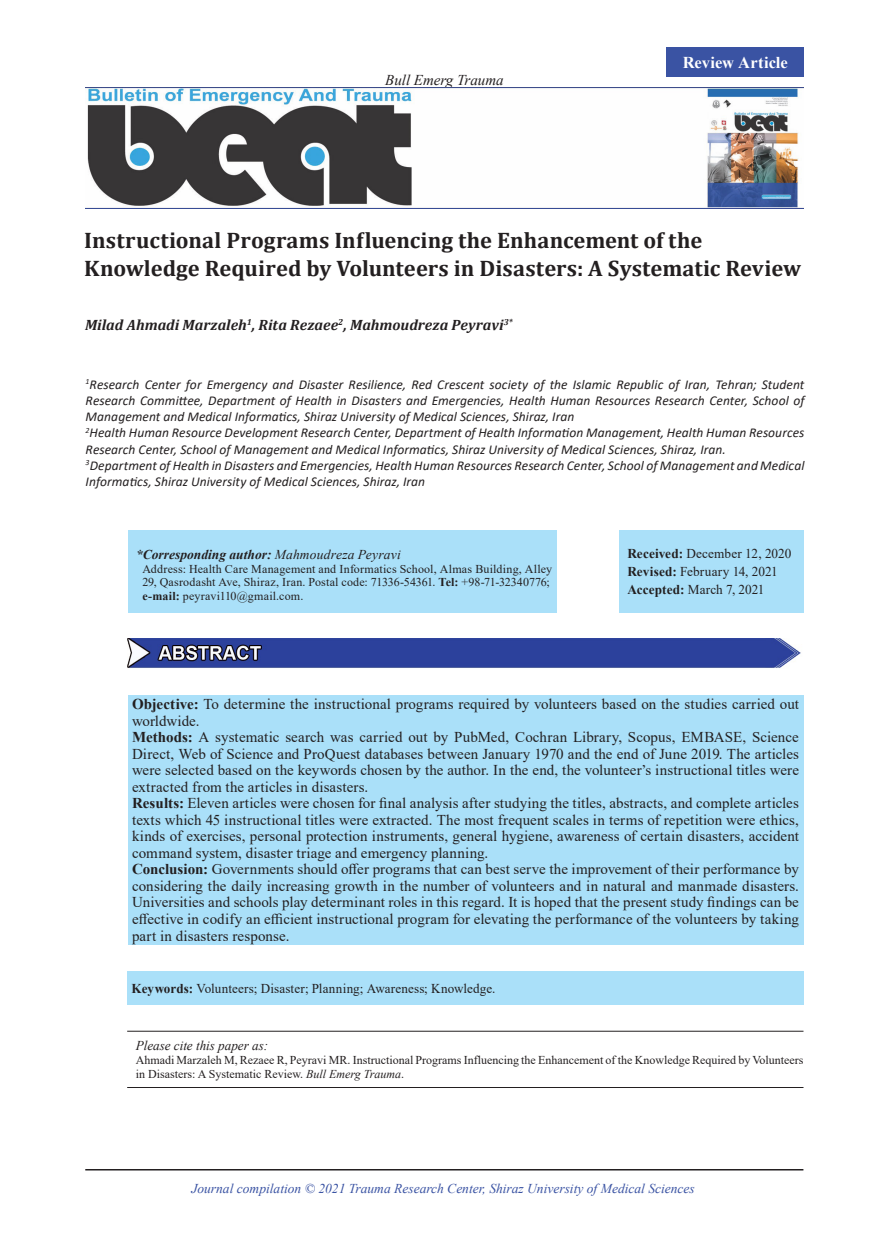
<style>
.page{position:relative;width:889px;height:1242px;background:#fff}
.page>*{position:absolute;margin:0;border:0;box-sizing:border-box;transform-origin:0 0}
.t1{font:700 22.5px/27px "Cambria";letter-spacing:.005em;color:#231f20}
.t2{font:700 16.5px "Times New Roman";color:#fff}
.t3{font:15px/16.5px "Times New Roman";letter-spacing:.005em;color:#231f20}
.t4{font:italic 700 15px "Cambria";color:#231f20}
.t5{font:italic 15px "Times New Roman";color:#231f20}
.t6{font:italic 13.5px/16.2px "Calibri";letter-spacing:.005em;color:#231f20}
.t7{font:13.5px/18px "Times New Roman";letter-spacing:.01em;color:#231f20}
.t8{font:italic 13.5px "Times New Roman";color:#3a53a3}
.t9{font:italic 700 13.5px "Times New Roman";color:#231f20}
.t10{font:italic 13.5px "Times New Roman";color:#231f20}
.t11{font:12px/13.5px "Times New Roman";color:#231f20}
.s1{font-weight:400}
.s2{font-weight:700}
.s3{font-style:italic}
</style>
<div class="page">
<img style="left:85px;top:88px;width:719px;height:121px">
<div style="left:666px;top:48px;width:138px;height:29px;background:#3a53a3"></div>
<div style="left:128px;top:695px;width:675px;height:249px;background:#aae0f9"></div>
<hr style="left:127px;top:1087px;width:676px;height:1px;background:#231f20">
<hr style="left:127px;top:1031px;width:676px;height:1px;background:#231f20">
<div style="left:128px;top:530px;width:428px;height:82px;background:#aae0f9"></div>
<div style="left:619px;top:530px;width:184px;height:82px;background:#aae0f9"></div>
<img style="left:128px;top:638px;width:673px;height:30px">
<div style="left:127px;top:971px;width:676px;height:34px;background:#aae0f9"></div>
<hr style="left:85px;top:1169px;width:718px;height:1px;background:#231f20">
<p class="t5" style="left:385px;top:70px;width:120px">Bull Emerg Trauma</p>
<p class="t2" style="left:683px;top:50px;width:106px">Review Article</p>
<h1 class="t1" style="left:84px;top:226px;width:718px">Instructional Programs Influencing the Enhancement of the<br>Knowledge Required by Volunteers in Disasters: A Systematic Review</h1>
<p class="t4" style="left:85px;top:314px;width:429px">Milad Ahmadi Marzaleh<sup>1</sup>, Rita Rezaee<sup>2</sup>, Mahmoudreza Peyravi<sup>3*</sup></p>
<p class="t6" style="left:86px;top:375px;width:720px"><sup>1</sup>Research Center for Emergency and Disaster Resilience, Red Crescent society of the Islamic Republic of Iran, Tehran; Student Research Committee, Department of Health in Disasters and Emergencies, Health Human Resources Research Center, School of Management and Medical Informatics, Shiraz University of Medical Sciences, Shiraz, Iran<br><sup>2</sup>Health Human Resource Development Research Center, Department of Health Information Management, Health Human Resources Research Center, School of Management and Medical Informatics, Shiraz University of Medical Sciences, Shiraz, Iran.<br><sup>3</sup>Department of Health in Disasters and Emergencies, Health Human Resources Research Center, School of Management and Medical Informatics, Shiraz University of Medical Sciences, Shiraz, Iran</p>
<p class="t9" style="left:136px;top:545px;width:266px">*Corresponding author: <span class="s1">Mahmoudreza Peyravi</span></p>
<p class="t11" style="left:142px;top:561px;width:411px">Address: Health Care Management and Informatics School, Almas Building, Alley<br>29, Qasrodasht Ave, Shiraz, Iran. Postal code: 71336-54361. <span class="s2">Tel:</span> +98-71-32340776; <span class="s2">e-mail:</span> peyravi110@gmail.com.</p>
<p class="t7" style="left:627px;top:544px;width:166px"><span class="s2">Received:</span> December 12, 2020<br><span class="s2">Revised:</span> February 14, 2021<br><span class="s2">Accepted:</span> March 7, 2021</p>
<p class="t3" style="left:132px;top:695px;width:668px"><span class="s2">Objective:</span> To determine the instructional programs required by volunteers based on the studies carried out worldwide.<br><span class="s2">Methods:</span> A systematic search was carried out by PubMed, Cochran Library, Scopus, EMBASE, Science Direct, Web of Science and ProQuest databases between January 1970 and the end of June 2019. The articles were selected based on the keywords chosen by the author. In the end, the volunteer’s instructional titles were extracted from the articles in disasters.<br><span class="s2">Results:</span> Eleven articles were chosen for final analysis after studying the titles, abstracts, and complete articles texts which 45 instructional titles were extracted. The most frequent scales in terms of repetition were ethics, kinds of exercises, personal protection instruments, general hygiene, awareness of certain disasters, accident command system, disaster triage and emergency planning.<br><span class="s2">Conclusion:</span> Governments should offer programs that can best serve the improvement of their performance by considering the daily increasing growth in the number of volunteers and in natural and manmade disasters.<br>Universities and schools play determinant roles in this regard. It is hoped that the present study findings can be effective in codify an efficient instructional program for elevating the performance of the volunteers by taking part in disasters response.</p>
<p class="t7" style="left:132px;top:978px;width:365px"><span class="s2">Keywords:</span> Volunteers; Disaster; Planning; Awareness; Knowledge.</p>
<p class="t10" style="left:136px;top:1035px;width:134px">Please cite this paper as:</p>
<p class="t11" style="left:136px;top:1052px;width:669px;line-height:14.4px">Ahmadi Marzaleh M, Rezaee R, Peyravi MR. Instructional Programs Influencing the Enhancement of the Knowledge Required by Volunteers in Disasters: A Systematic Review. <span class="s3">Bull Emerg Trauma</span>.</p>
<p class="t8" style="left:191px;top:1179px;width:505px">Journal compilation © 2021 Trauma Research Center, Shiraz University of Medical Sciences</p>
</div>
